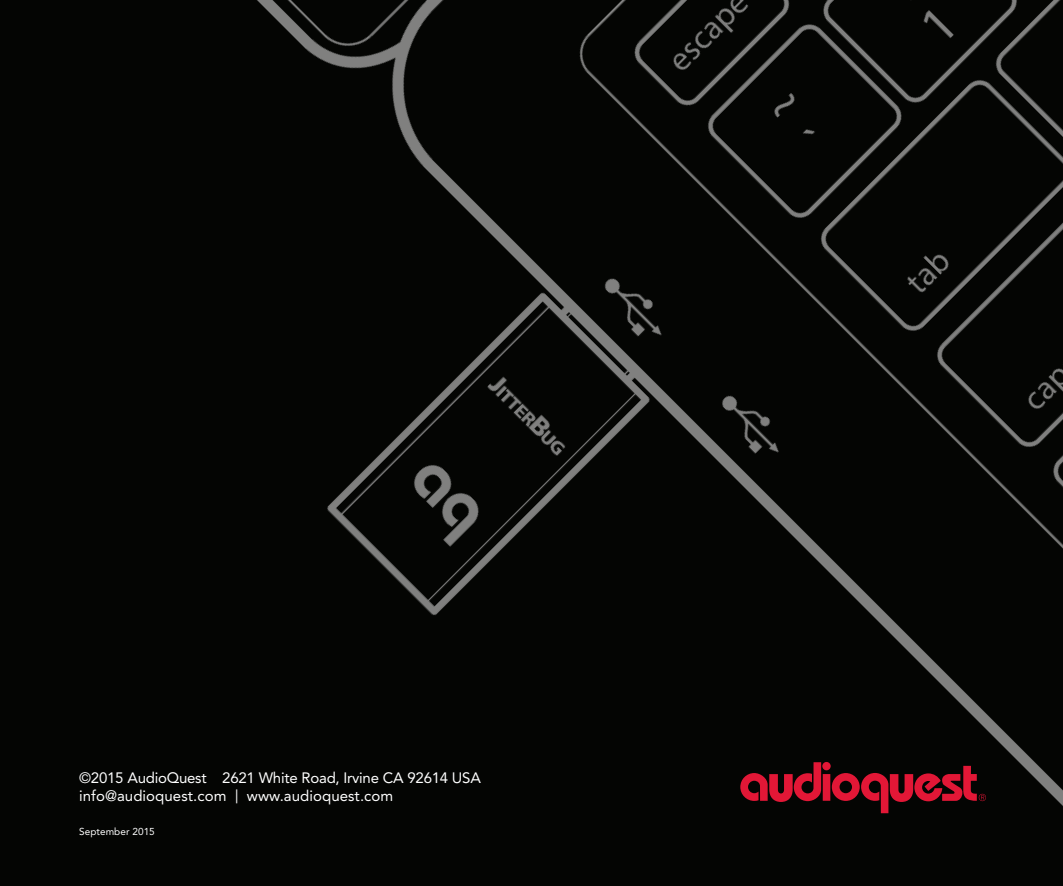
<style>
.page{position:relative;width:1063px;height:886px;background:#040503}
.page>*{position:absolute;margin:0;border:0;box-sizing:border-box;transform-origin:0 0}
.t1{font:15px "Avenir";letter-spacing:-.015em;color:#fff}
.t2{font:15px "Avenir";letter-spacing:.005em;color:#fff}
.t3{font:10px "Avenir";letter-spacing:.005em;color:#fff}
.s1{font-size:18px}
</style>
<div class="page">
<div style="left:823px;top:774px;width:7px;height:27px;background:#e21736"></div>
<div style="left:822px;top:762px;width:9px;height:8px;background:#e21736;border-radius:50%"></div>
<svg style="left:740px;top:762px;width:81px;height:40px;background:#6f0d1b"></svg>
<svg style="left:832px;top:766px;width:154px;height:47px;background:#590b16"></svg>
<p class="t1" style="left:79px;top:769px;width:403px">©2015 AudioQuest 2621 White Road, Irvine CA 92614 USA</p>
<p class="t2" style="left:79px;top:787px;width:316px">info@audioquest.com <span class="s1">|</span> www.audioquest.com</p>
<p class="t3" style="left:79px;top:826px;width:77px">September 2015</p>
</div>
